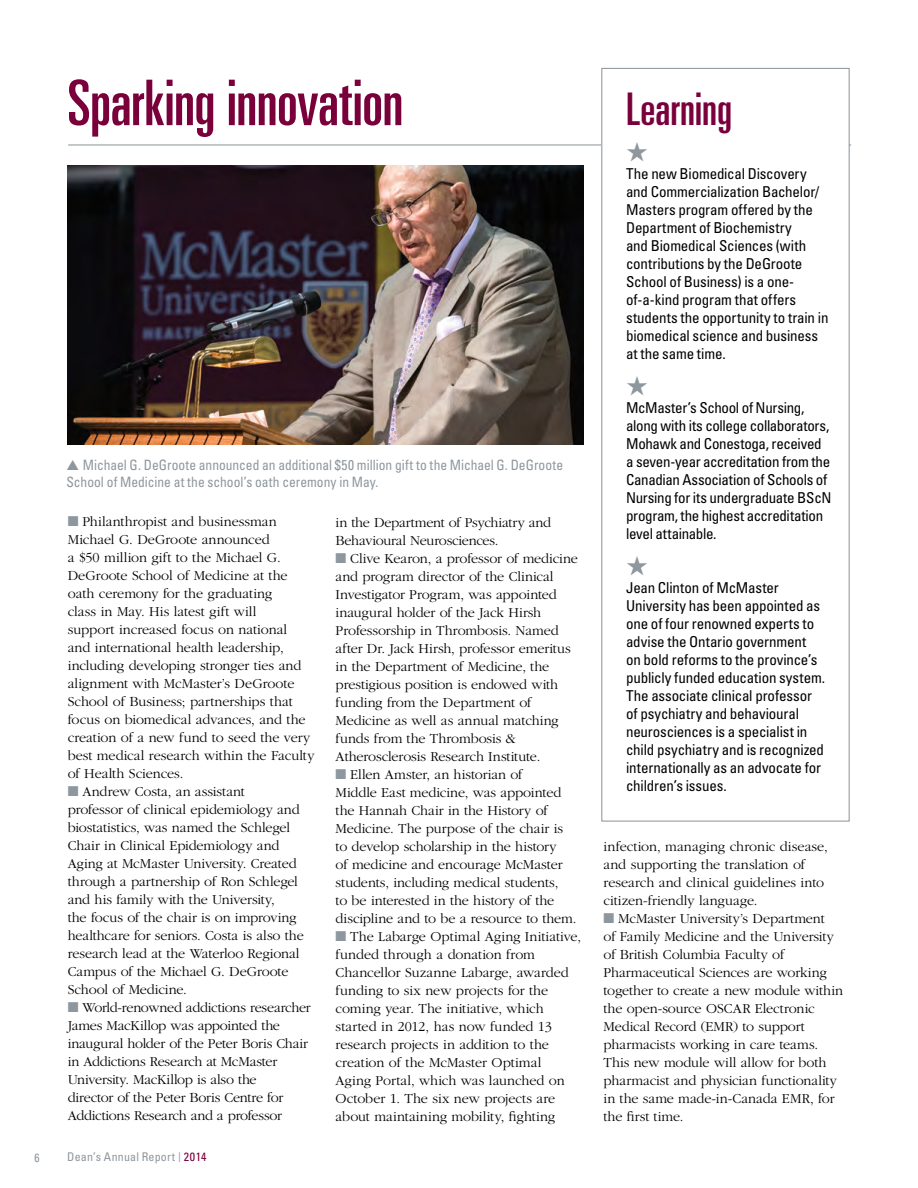
<style>
.page{position:relative;width:918px;height:1188px;background:#fff}
.page>*{position:absolute;margin:0;border:0;box-sizing:border-box;transform-origin:0 0}
.t1{font:ultra-condensed 63px "Univers";letter-spacing:-.01em;color:#7a003c}
.t2{font:ultra-condensed 45px "Univers";letter-spacing:-.005em;color:#7a003c}
.t3{font:condensed 15px/18px "Univers";letter-spacing:-.015em;color:#000}
.t4{font:300 14.25px/18px "Garamond";letter-spacing:-.005em;color:#000}
.t5{font:condensed 14.25px/17.1px "Univers LT Std";color:#8e979d;scale:.95 1}
.t6{font:condensed 12px "Univers";letter-spacing:.015em;color:#8e979d}
.s1{color:#8e979d}
.s2{font-size:13.5px}
.s3{color:#7a003c}
</style>
<div class="page">
<hr style="left:68px;top:144px;width:783px;height:2px;background:#8e979d">
<img style="left:68px;top:165px;width:515px;height:279px">
<div style="left:602px;top:68px;width:247px;height:753px;background:#fff"></div>
<div style="left:601px;top:68px;width:249px;height:754px;border:1px solid #8e979d"></div>
<h1 class="t1" style="left:67px;top:67px;width:338px">Sparking innovation</h1>
<p class="t5" style="left:66px;top:456px;width:524px">▲ Michael G. DeGroote announced an additional $50 million gift to the Michael G. DeGroote<br>School of Medicine at the school’s oath ceremony in May.</p>
<p class="t4" style="left:68px;top:513px;width:248px"><span class="s1">■</span> Philanthropist and businessman Michael G. DeGroote announced<br>a $50 million gift to the Michael G.<br>DeGroote School of Medicine at the oath ceremony for the graduating<br>class in May. His latest gift will<br>support increased focus on national<br>and international health leadership, including developing stronger ties and alignment with McMaster’s DeGroote School of Business; partnerships that focus on biomedical advances, and the creation of a new fund to seed the very best medical research within the Faculty of Health Sciences.</p>
<p class="t4" style="left:68px;top:783px;width:238px"><span class="s1">■</span> Andrew Costa, an assistant<br>professor of clinical epidemiology and biostatistics, was named the Schlegel Chair in Clinical Epidemiology and Aging at McMaster University. Created through a partnership of Ron Schlegel and his family with the University,<br>the focus of the chair is on improving healthcare for seniors. Costa is also the research lead at the Waterloo Regional Campus of the Michael G. DeGroote School of Medicine.</p>
<p class="t4" style="left:68px;top:999px;width:245px"><span class="s1">■</span> World-renowned addictions researcher James MacKillop was appointed the inaugural holder of the Peter Boris Chair in Addictions Research at McMaster University. MacKillop is also the<br>director of the Peter Boris Centre for Addictions Research and a professor</p>
<p class="t6" style="left:35px;top:1150px;width:7px">6</p>
<p class="t6" style="left:67px;top:1150px;width:141px">Dean’s Annual Report <span class="s2">|</span> <span class="s3">2014</span></p>
<p class="t4" style="left:336px;top:513px;width:217px">in the Department of Psychiatry and<br>Behavioural Neurosciences.</p>
<p class="t4" style="left:336px;top:549px;width:244px"><span class="s1">■</span> Clive Kearon, a professor of medicine and program director of the Clinical Investigator Program, was appointed inaugural holder of the Jack Hirsh Professorship in Thrombosis. Named after Dr. Jack Hirsh, professor emeritus in the Department of Medicine, the prestigious position is endowed with funding from the Department of Medicine as well as annual matching funds from the Thrombosis &amp; Atherosclerosis Research Institute.</p>
<p class="t4" style="left:336px;top:765px;width:242px"><span class="s1">■</span> Ellen Amster, an historian of<br>Middle East medicine, was appointed the Hannah Chair in the History of Medicine. The purpose of the chair is to develop scholarship in the history<br>of medicine and encourage McMaster students, including medical students,<br>to be interested in the history of the discipline and to be a resource to them.</p>
<p class="t4" style="left:336px;top:927px;width:247px"><span class="s1">■</span> The Labarge Optimal Aging Initiative, funded through a donation from Chancellor Suzanne Labarge, awarded funding to six new projects for the coming year. The initiative, which started in 2012, has now funded 13 research projects in addition to the creation of the McMaster Optimal<br>Aging Portal, which was launched on October 1. The six new projects are about maintaining mobility, fighting</p>
<h2 class="t2" style="left:626px;top:83px;width:107px">Learning</h2>
<p class="t3" style="left:626px;top:164px;width:204px">The new Biomedical Discovery and Commercialization Bachelor/<br>Masters program offered by the<br>Department of Biochemistry<br>and Biomedical Sciences (with contributions by the DeGroote<br>School of Business) is a one&shy;of-a-kind program that offers students the opportunity to train in biomedical science and business at the same time.</p>
<p class="t3" style="left:626px;top:398px;width:207px">McMaster’s School of Nursing, along with its college collaborators, Mohawk and Conestoga, received a seven-year accreditation from the Canadian Association of Schools of Nursing for its undergraduate BScN program, the highest accreditation level attainable.</p>
<p class="t3" style="left:626px;top:578px;width:201px">Jean Clinton of McMaster<br>University has been appointed as one of four renowned experts to advise the Ontario government<br>on bold reforms to the province’s publicly funded education system.<br>The associate clinical professor of psychiatry and behavioural neurosciences is a specialist in child psychiatry and is recognized internationally as an advocate for children’s issues.</p>
<p class="t4" style="left:604px;top:837px;width:226px">infection, managing chronic disease, and supporting the translation of research and clinical guidelines into citizen-friendly language.</p>
<p class="t4" style="left:604px;top:909px;width:241px"><span class="s1">■</span> McMaster University’s Department<br>of Family Medicine and the University of British Columbia Faculty of Pharmaceutical Sciences are working together to create a new module within the open-source OSCAR Electronic Medical Record (EMR) to support pharmacists working in care teams.<br>This new module will allow for both pharmacist and physician functionality in the same made-in-Canada EMR, for the first time.</p>
</div>
